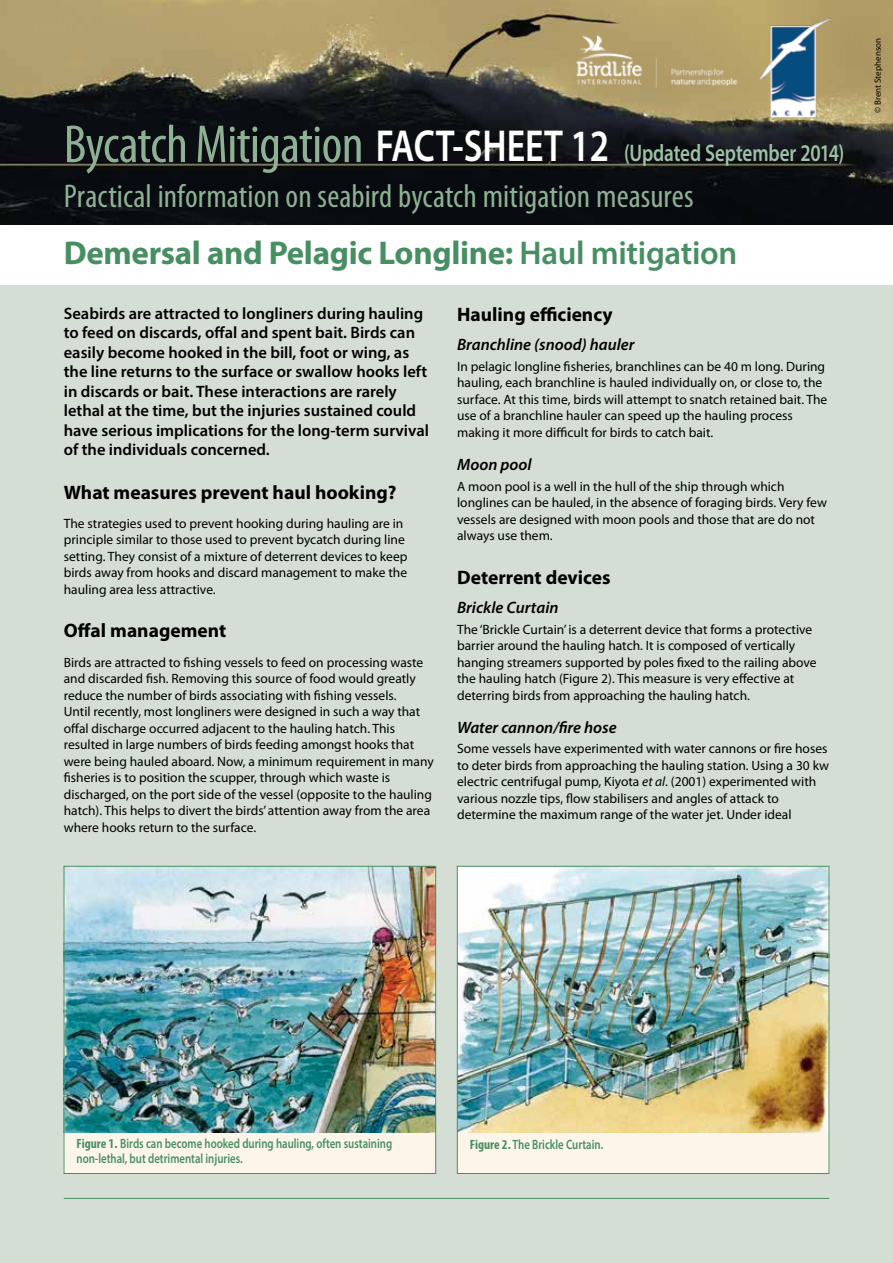
<style>
.page{position:relative;width:893px;height:1263px;background:#fff}
.page>*{position:absolute;margin:0;border:0;box-sizing:border-box;transform-origin:0 0}
.t1{font:condensed 54px "Myriad Pro";letter-spacing:-.01em;color:#8eb095}
.t2{font:condensed 33px/56.8px "Myriad Pro";letter-spacing:.005em;color:#8eb095}
.t3{font:600 24px "Myriad Pro";letter-spacing:-.005em;color:#9ec2a6;scale:.8 1}
.t4{font:700 19.5px "Myriad Pro";color:#000}
.t5{font:600 16.5px/19.5px "Myriad Pro";color:#000}
.t6{font:italic 600 16.5px "Myriad Pro";color:#000}
.t7{font:13.5px/16.5px "Myriad Pro";color:#000}
.t8{font:600 13.5px/15px "Myriad Pro";color:#478f63;scale:.8 1}
.t9{font:9px "Myriad Pro";color:#000}
.s1{font-weight:700;font-stretch:normal;color:#478f63}
.s2{font-weight:600;font-stretch:normal;color:#478f63}
.s3{font-size:45px;color:#fff}
.s4{font-style:italic}
.s5{font-weight:700;font-stretch:condensed}
</style>
<div class="page">
<div style="left:0;top:285px;width:893px;height:978px;background:#d4ded4"></div>
<hr style="left:64px;top:1198px;width:765px;height:1px;background:#478f63">
<img style="left:0;top:0;width:893px;height:225px">
<div style="left:64px;top:1132px;width:372px;height:41px;background:#fdf5e9"></div>
<img style="left:66px;top:868px;width:368px;height:265px">
<img style="left:459px;top:868px;width:368px;height:265px">
<div style="left:457px;top:1133px;width:372px;height:41px;background:#fdf5e9"></div>
<div style="left:64px;top:866px;width:372px;height:308px;border:1px solid #478f63"></div>
<div style="left:457px;top:866px;width:372px;height:308px;border:1px solid #478f63"></div>
<img style="left:574px;top:32px;width:165px;height:57px">
<img style="left:757px;top:15px;width:74px;height:105px">
<h1 class="t1" style="left:64px;top:112px;width:301px">Bycatch Mitigation</h1>
<h2 class="t2" style="left:64px;top:167px;width:675px">Practical information on seabird bycatch mitigation measures<br><span class="s1">Demersal and Pelagic Longline:</span> <span class="s2">Haul mitigation</span></h2>
<h3 class="t3" style="left:376px;top:138px;width:587px"><span class="s3">FACT-SHEET 12</span> (Updated September 2014)</h3>
<p class="t5" style="left:64px;top:303px;width:367px">Seabirds are attracted to longliners during hauling to feed on discards, offal and spent bait. Birds can easily become hooked in the bill, foot or wing, as the line returns to the surface or swallow hooks left in discards or bait. These interactions are rarely lethal at the time, but the injuries sustained could have serious implications for the long-term survival of the individuals concerned.</p>
<h3 class="t4" style="left:64px;top:479px;width:334px">What measures prevent haul hooking?</h3>
<p class="t7" style="left:64px;top:515px;width:345px">The strategies used to prevent hooking during hauling are in principle similar to those used to prevent bycatch during line setting. They consist of a mixture of deterrent devices to keep birds away from hooks and discard management to make the hauling area less attractive.</p>
<h3 class="t4" style="left:64px;top:618px;width:164px">Offal management</h3>
<p class="t7" style="left:64px;top:654px;width:371px">Birds are attracted to fishing vessels to feed on processing waste and discarded fish. Removing this source of food would greatly reduce the number of birds associating with fishing vessels.<br>Until recently, most longliners were designed in such a way that offal discharge occurred adjacent to the hauling hatch. This resulted in large numbers of birds feeding amongst hooks that were being hauled aboard. Now, a minimum requirement in many fisheries is to position the scupper, through which waste is discharged, on the port side of the vessel (opposite to the hauling hatch). This helps to divert the birds’ attention away from the area where hooks return to the surface.</p>
<h3 class="t4" style="left:457px;top:301px;width:157px">Hauling efficiency</h3>
<p class="t6" style="left:457px;top:334px;width:179px">Branchline (snood) hauler</p>
<p class="t7" style="left:457px;top:358px;width:372px">In pelagic longline fisheries, branchlines can be 40 m long. During hauling, each branchline is hauled individually on, or close to, the surface. At this time, birds will attempt to snatch retained bait. The use of a branchline hauler can speed up the hauling process making it more difficult for birds to catch bait.</p>
<p class="t6" style="left:457px;top:454px;width:76px">Moon pool</p>
<p class="t7" style="left:457px;top:478px;width:371px">A moon pool is a well in the hull of the ship through which longlines can be hauled, in the absence of foraging birds. Very few vessels are designed with moon pools and those that are do not always use them.</p>
<h3 class="t4" style="left:457px;top:564px;width:155px">Deterrent devices</h3>
<p class="t6" style="left:457px;top:597px;width:103px">Brickle Curtain</p>
<p class="t7" style="left:457px;top:621px;width:361px">The ‘Brickle Curtain’ is a deterrent device that forms a protective barrier around the hauling hatch. It is composed of vertically hanging streamers supported by poles fixed to the railing above the hauling hatch (Figure 2). This measure is very effective at deterring birds from approaching the hauling hatch.</p>
<p class="t6" style="left:457px;top:716px;width:161px">Water cannon/fire hose</p>
<p class="t7" style="left:457px;top:740px;width:373px">Some vessels have experimented with water cannons or fire hoses to deter birds from approaching the hauling station. Using a 30 kw electric centrifugal pump, Kiyota <span class="s4">et al</span>. (2001) experimented with various nozzle tips, flow stabilisers and angles of attack to determine the maximum range of the water jet. Under ideal</p>
<p class="t9" style="left:872px;top:113px;width:77px;rotate:-90deg">© Brent Stephenson</p>
<p class="t8" style="left:77px;top:1136px;width:396px"><span class="s5">Figure 1.</span> Birds can become hooked during hauling, often sustaining non-lethal, but detrimental injuries.</p>
<p class="t8" style="left:470px;top:1137px;width:168px"><span class="s5">Figure 2.</span> The Brickle Curtain.</p>
</div>
